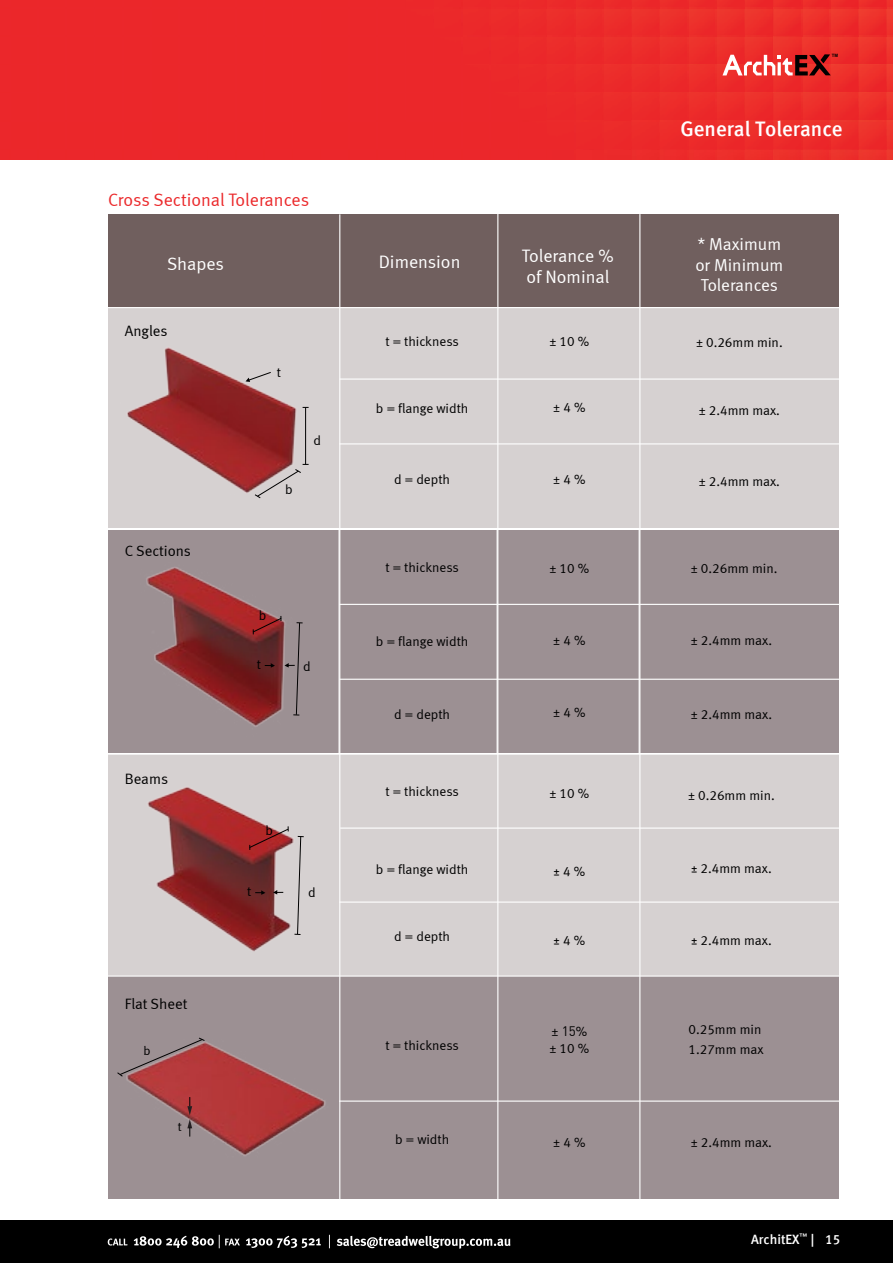
<style>
.page{position:relative;width:893px;height:1263px;background:#fff}
.page>*{position:absolute;margin:0;border:0;box-sizing:border-box;transform-origin:0 0}
.t1{font:21px "Meta Medium LF";color:#fff}
.t2{font:18px/21.6px "Meta Normal LF";color:#fff}
.t3{font:18px "Meta Normal LF";letter-spacing:-.005em;color:#eb2a2c}
.t4{font:17.25px/20.7px "Meta Normal LF";color:#fff;text-align:center}
.t5{font:15px "Meta Normal LF";color:#000}
.t6{font:13.5px/19.5px "Meta Normal LF";color:#000}
.t7{font:13.5px "Meta Medium LF";color:#fff}
.t8{font:13.5px "DIN";color:#000}
.t9{font:12.75px "Meta Normal LF";color:#000}
.t10{font:700 4.5px "Arial";color:#000}
.s1{font-family:"DIN"}
.s2{font-family:"Meta Normal LF"}
</style>
<div class="page">
<svg style="left:1px;top:0;width:892px;height:160px"></svg>
<div style="left:0;top:1220px;width:893px;height:43px;background:#000"></div>
<svg style="left:108px;top:1235px;width:222px;height:13px"></svg>
<svg style="left:337px;top:1236px;width:174px;height:13px"></svg>
<img style="left:0;top:0;width:1px;height:1263px">
<div style="left:109px;top:530px;width:730px;height:223px;background:#9c9093"></div>
<div style="left:340px;top:214px;width:499px;height:96px;background:#705f5e"></div>
<div style="left:109px;top:754px;width:730px;height:223px;background:#d6d1d1"></div>
<div style="left:108px;top:977px;width:730px;height:222px;background:#9c9093"></div>
<div style="left:108px;top:308px;width:731px;height:220px;background:#d6d1d1"></div>
<hr style="left:340px;top:378px;width:505px;height:2px;background:#fff">
<hr style="left:339px;top:604px;width:508px;height:1px;background:#fff">
<hr style="left:340px;top:827px;width:502px;height:2px;background:#fff">
<hr style="left:339px;top:1100px;width:508px;height:2px;background:#fff">
<hr style="left:339px;top:443px;width:506px;height:1px;background:#fff">
<hr style="left:339px;top:679px;width:503px;height:1px;background:#fff">
<hr style="left:339px;top:901px;width:503px;height:2px;background:#fff">
<hr style="left:108px;top:753px;width:732px;height:2px;background:#fff">
<div style="left:108px;top:214px;width:269px;height:93px;background:#705f5e"></div>
<hr style="left:497px;top:210px;width:1px;height:1002px;background:#fff">
<hr style="left:639px;top:214px;width:1px;height:998px;background:#fff">
<img style="left:127px;top:347px;width:182px;height:146px">
<img style="left:116px;top:546px;width:195px;height:194px">
<img style="left:148px;top:787px;width:131px;height:165px">
<img style="left:126px;top:1017px;width:235px;height:159px">
<svg style="left:187px;top:1097px;width:5px;height:39px"></svg>
<svg style="left:117px;top:1037px;width:88px;height:40px"></svg>
<svg style="left:246px;top:371px;width:26px;height:11px"></svg>
<hr style="left:305px;top:407px;width:1px;height:57px;background:#000">
<svg style="left:254px;top:464px;width:55px;height:35px"></svg>
<svg style="left:252px;top:616px;width:51px;height:99px"></svg>
<svg style="left:249px;top:826px;width:55px;height:109px"></svg>
<hr style="left:108px;top:307px;width:757px;height:1px;background:#fff">
<hr style="left:100px;top:975px;width:740px;height:2px;background:#fff">
<hr style="left:339px;top:214px;width:1px;height:998px;background:#fff">
<p class="t10" style="left:832px;top:53px;width:8px">TM</p>
<h2 class="t3" style="left:108px;top:189px;width:203px">Cross Sectional Tolerances</h2>
<h1 class="t1" style="left:680px;top:116px;width:164px">General Tolerance</h1>
<h2 class="t2" style="left:167px;top:252px;width:59px">Shapes</h2>
<h2 class="t2" style="left:379px;top:251px;width:83px">Dimension</h2>
<h2 class="t2" style="left:522px;top:244px;width:93px">Tolerance % of Nominal</h2>
<p class="t4" style="left:695px;top:233px;width:89px">* Maximum or Minimum<br>Tolerances</p>
<p class="t5" style="left:125px;top:322px;width:44px">Angles</p>
<p class="t5" style="left:125px;top:542px;width:68px">C Sections</p>
<p class="t5" style="left:125px;top:770px;width:45px">Beams</p>
<p class="t5" style="left:125px;top:995px;width:64px">Flat Sheet</p>
<p class="t9" style="left:143px;top:1043px;width:9px">b</p>
<p class="t9" style="left:178px;top:1119px;width:5px">t</p>
<p class="t6" style="left:277px;top:362px;width:6px">t</p>
<p class="t6" style="left:285px;top:480px;width:9px">b</p>
<p class="t6" style="left:314px;top:430px;width:9px">d</p>
<p class="t6" style="left:259px;top:606px;width:9px">b</p>
<p class="t6" style="left:257px;top:654px;width:6px">t</p>
<p class="t6" style="left:303px;top:656px;width:9px">d</p>
<p class="t6" style="left:266px;top:820px;width:9px">b</p>
<p class="t6" style="left:247px;top:881px;width:6px">t</p>
<p class="t6" style="left:308px;top:882px;width:9px">d</p>
<p class="t6" style="left:386px;top:331px;width:75px">t = thickness</p>
<p class="t6" style="left:376px;top:399px;width:94px">b = flange width</p>
<p class="t6" style="left:394px;top:469px;width:57px">d = depth</p>
<p class="t6" style="left:386px;top:558px;width:75px">t = thickness</p>
<p class="t6" style="left:376px;top:631px;width:94px">b = flange width</p>
<p class="t6" style="left:394px;top:705px;width:57px">d = depth</p>
<p class="t6" style="left:386px;top:781px;width:75px">t = thickness</p>
<p class="t6" style="left:376px;top:859px;width:94px">b = flange width</p>
<p class="t6" style="left:394px;top:927px;width:57px">d = depth</p>
<p class="t6" style="left:386px;top:1035px;width:75px">t = thickness</p>
<p class="t6" style="left:395px;top:1129px;width:56px">b = width</p>
<p class="t6" style="left:549px;top:331px;width:41px"><span class="s1">±</span> 10 %</p>
<p class="t6" style="left:553px;top:397px;width:34px"><span class="s1">±</span> 4 %</p>
<p class="t6" style="left:553px;top:469px;width:34px"><span class="s1">±</span>4 %</p>
<p class="t6" style="left:549px;top:558px;width:41px"><span class="s1">±</span> 10 %</p>
<p class="t6" style="left:553px;top:630px;width:34px"><span class="s1">±</span>4 %</p>
<p class="t6" style="left:553px;top:702px;width:34px"><span class="s1">±</span>4 %</p>
<p class="t6" style="left:549px;top:783px;width:41px"><span class="s1">±</span> 10 %</p>
<p class="t6" style="left:554px;top:861px;width:33px">± 4 %</p>
<p class="t6" style="left:554px;top:930px;width:33px">± 4 %</p>
<p class="t8" style="left:551px;top:1023px;width:37px">± 15<span class="s2">%</span></p>
<p class="t6" style="left:549px;top:1038px;width:41px"><span class="s1">±</span> 10 %</p>
<p class="t6" style="left:553px;top:1133px;width:34px"><span class="s1">±</span>4 %</p>
<p class="t6" style="left:696px;top:333px;width:88px"><span class="s1">±</span> 0.26mm min.</p>
<p class="t6" style="left:699px;top:401px;width:83px"><span class="s1">±</span> 2.4mm max.</p>
<p class="t6" style="left:699px;top:471px;width:83px"><span class="s1">±</span> 2.4mm max.</p>
<p class="t6" style="left:691px;top:559px;width:88px"><span class="s1">±</span> 0.26mm min.</p>
<p class="t6" style="left:691px;top:630px;width:83px"><span class="s1">±</span> 2.4mm max.</p>
<p class="t6" style="left:691px;top:705px;width:83px"><span class="s1">±</span> 2.4mm max.</p>
<p class="t6" style="left:688px;top:785px;width:88px"><span class="s1">±</span> 0.26mm min.</p>
<p class="t6" style="left:691px;top:858px;width:82px">± 2.4mm max.</p>
<p class="t6" style="left:691px;top:930px;width:82px">± 2.4mm max.</p>
<p class="t6" style="left:688px;top:1019px;width:77px">0.25mm min<br>1.27mm max</p>
<p class="t6" style="left:691px;top:1133px;width:83px"><span class="s1">±</span> 2.4mm max.</p>
<p class="t7" style="left:751px;top:1231px;width:91px">ArchitEX<sup>™</sup> | 15</p>
</div>
